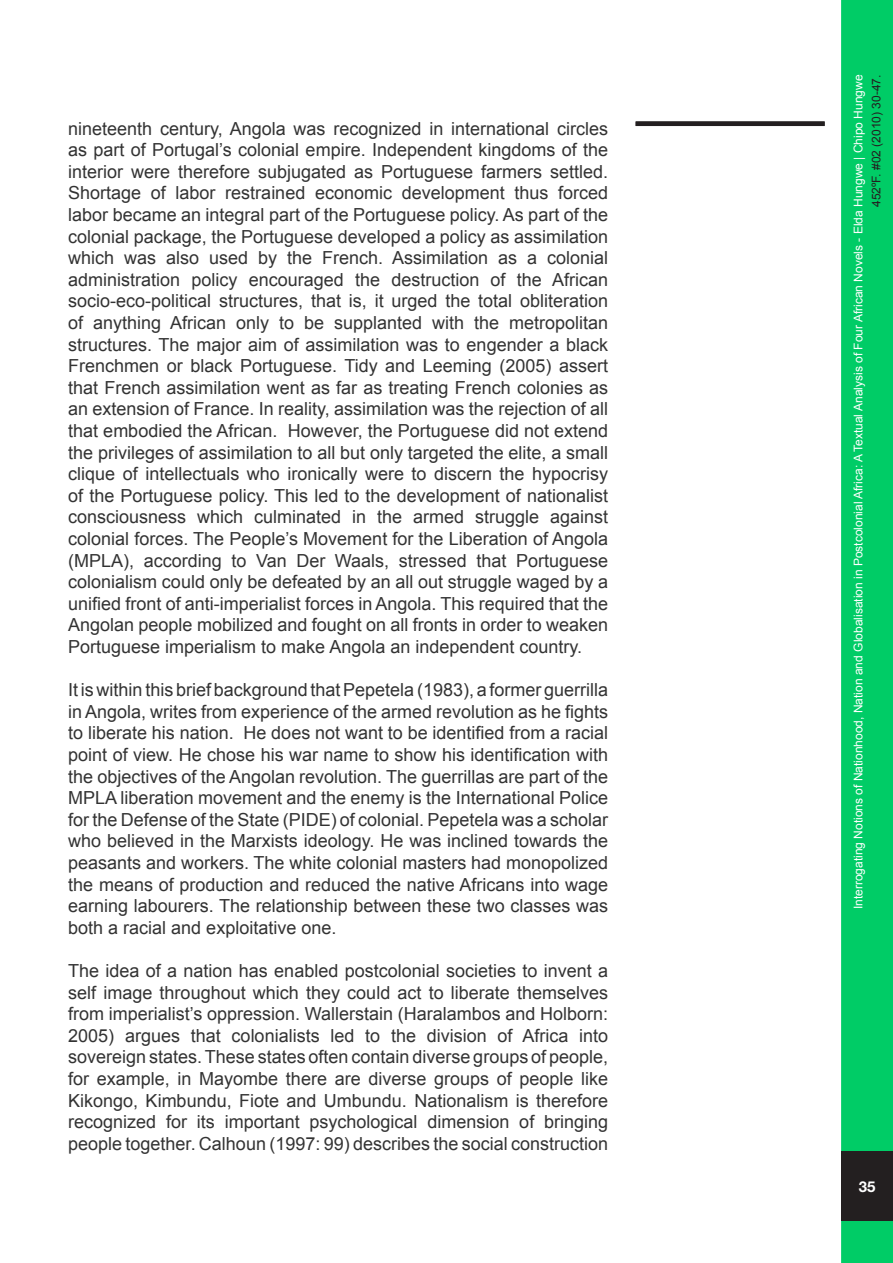
<style>
.page{position:relative;width:893px;height:1263px;background:#fff}
.page>*{position:absolute;margin:0;border:0;box-sizing:border-box;transform-origin:0 0}
.t1{font:18px/21.6px "Arial";color:#333;text-align:justify}
.t2{font:700 15px "Helvetica Neue";color:#fff}
.t3{font:12px "Arial";color:#fff}
.t4{font:12px "Arial";color:#231f20}
</style>
<div class="page">
<div style="left:841px;top:0;width:52px;height:1263px;background:#0c6;border:3px solid #0c6"></div>
<div style="left:841px;top:1151px;width:52px;height:70px;background:#231f20"></div>
<div style="left:636px;top:121px;width:189px;height:5px;background:#231f20"></div>
<p class="t1" style="left:68px;top:118px;width:541px">nineteenth century, Angola was recognized in international circles as part of Portugal’s colonial empire. Independent kingdoms of the interior were therefore subjugated as Portuguese farmers settled.<br>Shortage of labor restrained economic development thus forced labor became an integral part of the Portuguese policy. As part of the colonial package, the Portuguese developed a policy as assimilation which was also used by the French. Assimilation as a colonial administration policy encouraged the destruction of the African socio-eco-political structures, that is, it urged the total obliteration of anything African only to be supplanted with the metropolitan structures. The major aim of assimilation was to engender a black Frenchmen or black Portuguese. Tidy and Leeming (2005) assert that French assimilation went as far as treating French colonies as an extension of France. In reality, assimilation was the rejection of all that embodied the African. However, the Portuguese did not extend the privileges of assimilation to all but only targeted the elite, a small clique of intellectuals who ironically were to discern the hypocrisy of the Portuguese policy. This led to the development of nationalist consciousness which culminated in the armed struggle against colonial forces. The People’s Movement for the Liberation of Angola (MPLA), according to Van Der Waals, stressed that Portuguese colonialism could only be defeated by an all out struggle waged by a unified front of anti-imperialist forces in Angola. This required that the Angolan people mobilized and fought on all fronts in order to weaken Portuguese imperialism to make Angola an independent country.</p>
<p class="t1" style="left:68px;top:679px;width:541px">It is within this brief background that Pepetela (1983), a former guerrilla in Angola, writes from experience of the armed revolution as he fights to liberate his nation. He does not want to be identified from a racial point of view. He chose his war name to show his identification with the objectives of the Angolan revolution. The guerrillas are part of the MPLA liberation movement and the enemy is the International Police for the Defense of the State (PIDE) of colonial. Pepetela was a scholar who believed in the Marxists ideology. He was inclined towards the peasants and workers. The white colonial masters had monopolized the means of production and reduced the native Africans into wage earning labourers. The relationship between these two classes was both a racial and exploitative one.</p>
<p class="t1" style="left:68px;top:960px;width:541px">The idea of a nation has enabled postcolonial societies to invent a self image throughout which they could act to liberate themselves from imperialist’s oppression. Wallerstain (Haralambos and Holborn:<br>2005) argues that colonialists led to the division of Africa into sovereign states. These states often contain diverse groups of people, for example, in Mayombe there are diverse groups of people like Kikongo, Kimbundu, Fiote and Umbundu. Nationalism is therefore recognized for its important psychological dimension of bringing people together. Calhoun (1997: 99) describes the social construction</p>
<p class="t3" style="left:850px;top:909px;width:836px;rotate:-90deg">Interrogating Notions of Nationhood, Nation and Globalisation in Postcolonial Africa: A Textual Analysis of Four African Novels - Elda Hungwe | Chipo Hungwe</p>
<p class="t4" style="left:868px;top:207px;width:134px;rotate:-90deg">452ºF. #02 (2010) 30-47.</p>
<p class="t2" style="left:859px;top:1177px;width:18px">35</p>
</div>
